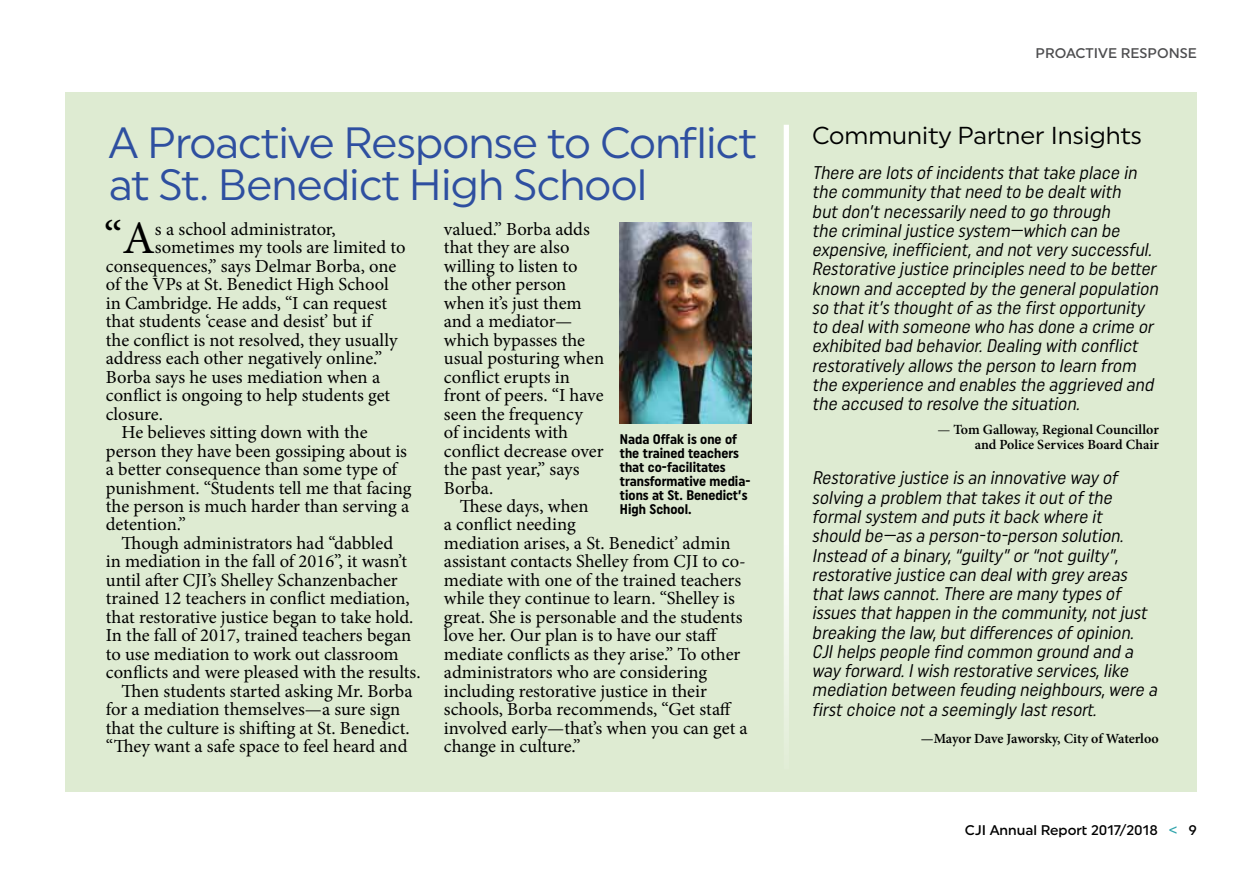
<style>
.page{position:relative;width:1260px;height:882px;background:#fff}
.page>*{position:absolute;margin:0;border:0;box-sizing:border-box;transform-origin:0 0}
.t1{font:46.73px "Minion Pro";color:#000}
.t2{font:43.75px/42px "Uniform";letter-spacing:-.02em;color:#2e4fa0}
.t3{font:24.5px "Uniform";color:#000}
.t4{font:18.38px/18.6px "Minion Pro";color:#000}
.t5{font:italic 18.38px/19.2px "Uniform Condensed";color:#000}
.t6{font:700 14px/14px "Uniform Condensed";color:#000}
.t7{font:600 14px/15.8px "Minion Pro";color:#000;text-align:right}
.t8{font:500 14px "Uniform";color:#000}
.t9{font:500 14px "Uniform";color:#4d4d4f}
.s1{font-weight:400}
.s2{color:#30a4ac}
</style>
<div class="page">
<div style="left:66px;top:92px;width:1131px;height:699px;background:#deebd2"></div>
<img style="left:620px;top:222px;width:131px;height:201px">
<svg style="left:784px;top:125px;width:5px;height:607px;background:#fafcf9"></svg>
<h2 class="t2" style="left:108px;top:120px;width:650px">A Proactive Response to Conflict at St. Benedict High School</h2>
<h1 class="t1" style="left:104px;top:207px;width:53px">“A</h1>
<p class="t4" style="left:155px;top:220px;width:182px">s a school administrator,</p>
<p class="t4" style="left:444px;top:220px;width:162px">valued.” Borba adds that they are also willing to listen to the other person when it’s just them and a mediator— which bypasses the usual posturing when conflict erupts in front of peers. “I have seen the frequency<br>of incidents with conflict decrease over the past year,” says<br>Borba.</p>
<p class="t4" style="left:444px;top:497px;width:305px;text-indent:16px">These days, when<br>a conflict needing<br>mediation arises, a St. Benedict’ admin assistant contacts Shelley from CJI to co&shy;mediate with one of the trained teachers while they continue to learn. “Shelley is great. She is personable and the students love her. Our plan is to have our staff mediate conflicts as they arise.” To other administrators who are considering including restorative justice in their schools, Borba recommends, “Get staff involved early—that’s when you can get a change in culture.”</p>
<p class="t4" style="left:155px;top:238px;width:252px">sometimes my tools are limited to</p>
<p class="t4" style="left:106px;top:257px;width:292px">consequences,” says Delmar Borba, one</p>
<p class="t4" style="left:106px;top:275px;width:284px">of the VPs at St. Benedict High School</p>
<p class="t4" style="left:106px;top:294px;width:283px">in Cambridge. He adds, “I can request</p>
<p class="t4" style="left:106px;top:312px;width:268px">that students ‘cease and desist’ but if</p>
<p class="t4" style="left:106px;top:331px;width:293px">the conflict is not resolved, they usually</p>
<p class="t4" style="left:106px;top:349px;width:278px">address each other negatively online.”</p>
<p class="t4" style="left:106px;top:368px;width:276px">Borba says he uses mediation when a</p>
<p class="t4" style="left:106px;top:386px;width:286px">conflict is ongoing to help students get</p>
<p class="t4" style="left:106px;top:405px;width:59px">closure.</p>
<p class="t4" style="left:122px;top:423px;width:247px">He believes sitting down with the</p>
<p class="t4" style="left:106px;top:442px;width:303px">person they have been gossiping about is</p>
<p class="t4" style="left:106px;top:460px;width:293px">a better consequence than some type of</p>
<p class="t4" style="left:106px;top:479px;width:307px">punishment. “Students tell me that facing</p>
<p class="t4" style="left:106px;top:497px;width:305px">the person is much harder than serving a</p>
<p class="t4" style="left:106px;top:515px;width:82px">detention.”</p>
<p class="t4" style="left:122px;top:534px;width:273px">Though administrators had “dabbled</p>
<p class="t4" style="left:106px;top:552px;width:303px">in mediation in the fall of 2016”, it wasn’t</p>
<p class="t4" style="left:106px;top:571px;width:294px">until after CJI’s Shelley Schanzenbacher</p>
<p class="t4" style="left:106px;top:589px;width:306px">trained 12 teachers in conflict mediation,</p>
<p class="t4" style="left:106px;top:608px;width:309px">that restorative justice began to take hold.</p>
<p class="t4" style="left:106px;top:626px;width:307px">In the fall of 2017, trained teachers began</p>
<p class="t4" style="left:106px;top:645px;width:295px">to use mediation to work out classroom</p>
<p class="t4" style="left:106px;top:663px;width:316px">conflicts and were pleased with the results.</p>
<p class="t4" style="left:122px;top:682px;width:292px">Then students started asking Mr. Borba</p>
<p class="t4" style="left:106px;top:700px;width:296px">for a mediation themselves—a sure sign</p>
<p class="t4" style="left:106px;top:719px;width:305px">that the culture is shifting at St. Benedict.</p>
<p class="t4" style="left:106px;top:737px;width:303px">“They want a safe space to feel heard and</p>
<p class="t6" style="left:620px;top:432px;width:132px">Nada Offak is one of the trained teachers that co-facilitates transformative media&shy;tions at St. Benedict’s<br>High School.</p>
<p class="t9" style="left:1036px;top:44px;width:163px">PROACTIVE RESPONSE</p>
<h3 class="t3" style="left:812px;top:121px;width:332px">Community Partner Insights</h3>
<p class="t5" style="left:812px;top:163px;width:351px">There are lots ofincidents thattake place in the community thatneed to be dealtwith butdon’tnecessarily need to go through<br>the criminaljustice system—which can be expensive,inefficient,and notvery successful.<br>Restorative justice principles need to be better known and accepted by the generalpopulation so thatit’s thoughtofas the firstopportunity to dealwith someone who has done a crime or exhibited bad behavior.Dealing with conflict restoratively allows the person to learn from the experience and enables the aggrieved and the accused to resolve the situation.</p>
<p class="t7" style="left:937px;top:421px;width:223px"><span class="s1">—</span> Tom Galloway, Regional Councillor and Police Services Board Chair</p>
<p class="t5" style="left:812px;top:468px;width:350px">Restorative justice is an innovative way of solving a problem thattakes itoutofthe formalsystem and puts itback where it should be—as a person-to-person solution.<br>Instead ofa binary,“guilty”or“notguilty”, restorative justice can dealwith grey areas thatlaws cannot.There are many types of issues thathappen in the community,notjust breaking the law,butdifferences ofopinion.<br>CJIhelps people find common ground and a way forward.Iwish restorative services,like mediation between feuding neighbours,were a firstchoice nota seemingly lastresort.</p>
<p class="t7" style="left:921px;top:730px;width:240px">—Mayor Dave Jaworsky, City of Waterloo</p>
<p class="t8" style="left:965px;top:821px;width:234px">CJI Annual Report 2017/2018 <span class="s2">&lt;</span> 9</p>
</div>
